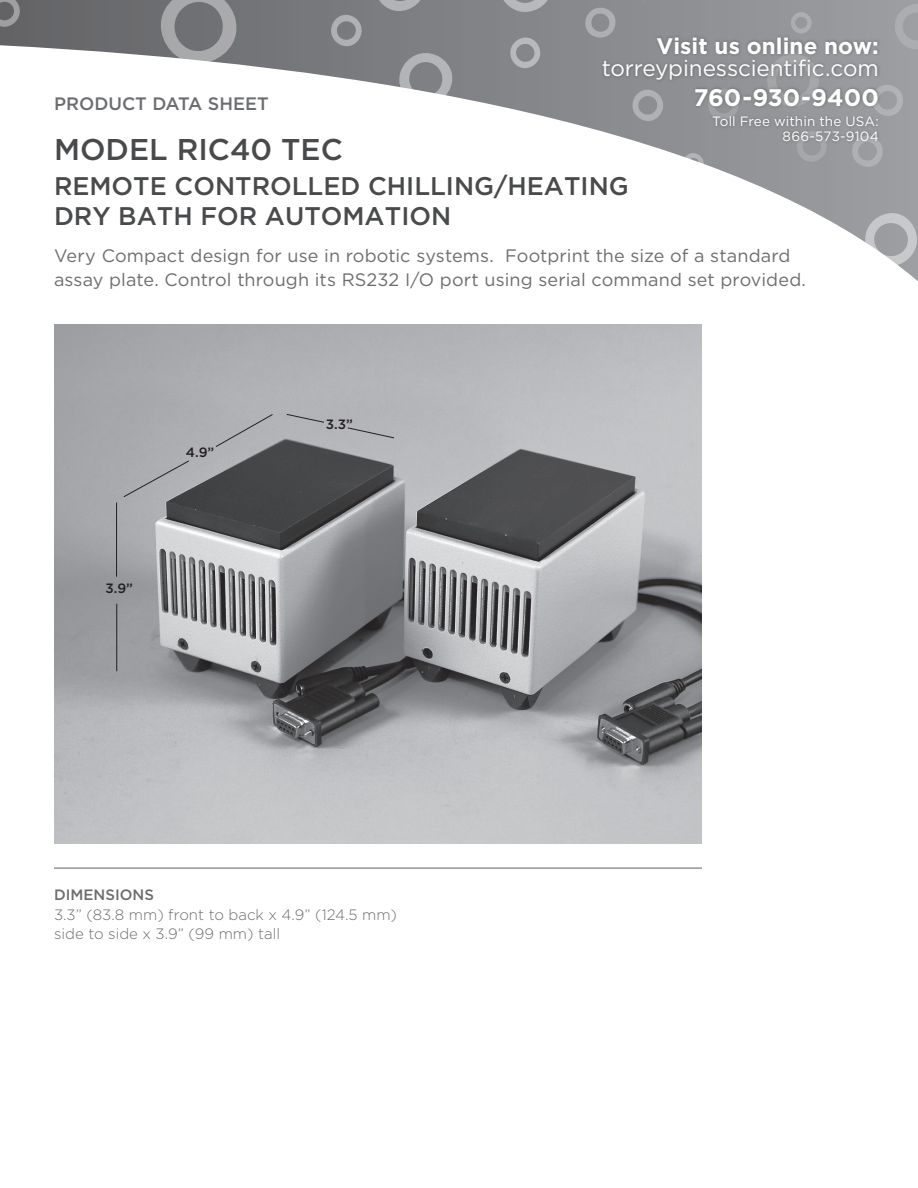
<style>
.page{position:relative;width:918px;height:1188px;background:#fff}
.page>*{position:absolute;margin:0;border:0;box-sizing:border-box;transform-origin:0 0}
.Trebuchet_MS{font:500 30px "Gotham";color:#494a4b}
.Trebuchet_MS-2{font:500 25.5px "Gotham";color:#494a4b}
.t1{font:700 24px "Gotham";letter-spacing:-.005em;color:#fff}
.t2{font:22.5px/22.5px "Gotham";letter-spacing:-.005em;color:#fff;text-align:right}
.Product_Intro{font:18px/24px "Gotham";letter-spacing:.005em;color:#6c6d70}
.t3{font:500 18px "Gotham";color:#6c6d70}
.t4{font:300 15px/19.5px "Gotham";color:#6c6d70}
.t5{font:500 15px "Gotham";color:#6c6d70}
.t6{font:13.5px/15px "Gotham";letter-spacing:.01em;color:#fff;text-align:right}
.t7{font:500 13.5px "Gotham";color:#231f20}
.s1{font-weight:700}
</style>
<div class="page">
<svg style="left:0;top:0;width:918px;height:281px"></svg>
<svg style="left:497px;top:156px;width:20px;height:20px"></svg>
<svg style="left:495px;top:0;width:59px;height:16px"></svg>
<svg style="left:891px;top:2px;width:27px;height:51px"></svg>
<svg style="left:794px;top:145px;width:35px;height:19px"></svg>
<svg style="left:790px;top:11px;width:22px;height:23px"></svg>
<svg style="left:851px;top:134px;width:33px;height:34px"></svg>
<svg style="left:882px;top:83px;width:22px;height:34px"></svg>
<svg style="left:683px;top:152px;width:21px;height:23px"></svg>
<svg style="left:861px;top:211px;width:57px;height:59px"></svg>
<svg style="left:370px;top:0;width:60px;height:15px"></svg>
<svg style="left:398px;top:51px;width:56px;height:55px"></svg>
<svg style="left:156px;top:0;width:84px;height:68px"></svg>
<svg style="left:584px;top:7px;width:33px;height:32px"></svg>
<svg style="left:626px;top:0;width:37px;height:4px"></svg>
<svg style="left:330px;top:14px;width:32px;height:33px"></svg>
<svg style="left:0;top:0;width:21px;height:28px"></svg>
<svg style="left:508px;top:37px;width:35px;height:34px"></svg>
<div style="left:599px;top:34px;width:283px;height:111px;background:#231f20;opacity:.35"></div>
<img style="left:54px;top:324px;width:648px;height:520px">
<hr style="left:54px;top:867px;width:648px;height:2px;background:#939598">
<svg style="left:123px;top:460px;width:67px;height:38px"></svg>
<div style="left:215px;top:413px;width:59px;height:35px;background:#b1b2b5"></div>
<hr style="left:116px;top:604px;width:1px;height:67px;background:#231f20">
<hr style="left:116px;top:502px;width:1px;height:75px;background:#231f20">
<svg style="left:286px;top:413px;width:39px;height:10px"></svg>
<svg style="left:347px;top:427px;width:48px;height:12px"></svg>
<p class="t2" style="left:602px;top:34px;width:279px"><span class="s1">Visit us online now: </span>torreypinesscientific.com</p>
<p class="t1" style="left:694px;top:83px;width:187px">760-930-9400</p>
<p class="t6" style="left:712px;top:113px;width:168px">Toll Free within the USA:<br>866-573-9104</p>
<p class="t3" style="left:54px;top:93px;width:216px">PRODUCT DATA SHEET</p>
<p class="Trebuchet_MS" style="left:54px;top:132px;width:290px">MODEL RIC40 TEC</p>
<p class="Trebuchet_MS-2" style="left:54px;top:171px;width:576px">REMOTE CONTROLLED CHILLING/HEATING</p>
<p class="Trebuchet_MS-2" style="left:54px;top:201px;width:399px">DRY BATH FOR AUTOMATION</p>
<p class="Product_Intro" style="left:54px;top:243px;width:754px">Very Compact design for use in robotic systems. Footprint the size of a standard assay plate. Control through its RS232 I/O port using serial command set provided.</p>
<p class="t7" style="left:105px;top:581px;width:29px">3.9”</p>
<p class="t7" style="left:186px;top:444px;width:30px">4.9”</p>
<p class="t7" style="left:326px;top:417px;width:29px">3.3”</p>
<p class="t5" style="left:54px;top:886px;width:101px">DIMENSIONS</p>
<p class="t4" style="left:54px;top:904px;width:345px">3.3” (83.8 mm) front to back x 4.9” (124.5 mm) side to side x 3.9” (99 mm) tall</p>
</div>
